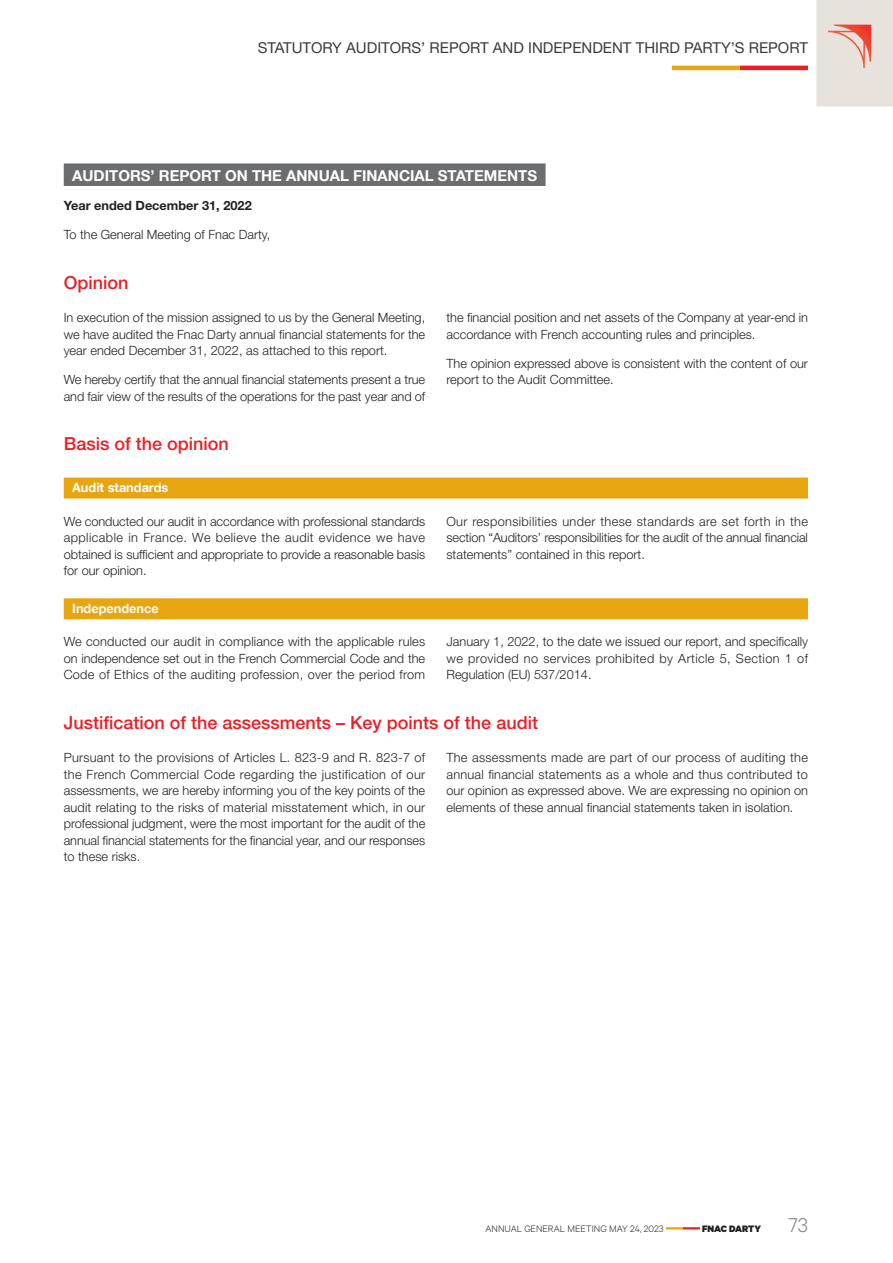
<style>
.page{position:relative;width:893px;height:1263px;background:#fff}
.page>*{position:absolute;margin:0;border:0;box-sizing:border-box;transform-origin:0 0}
.t1{font:500 18px "Helvetica Neue LT Std";color:#ee1d23}
.t2{font:15px "Helvetica Neue LT Std";color:#3c3b3c}
.t3{font:700 15px "Helvetica Neue LT Com";color:#fff}
.t4{font:300 12.75px/16.5px "Helvetica Neue LT Std";color:#231f20;text-align:justify}
.t5{font:700 12.75px "Helvetica Neue LT Com";color:#fff}
.t6{font:700 12.75px "Helvetica Neue LT Std";color:#231f20}
.t7{font:300 10.5px "Calibre";color:#231f20}
.t8{font:900 10.5px "Calibre";color:#231f20}
.s1{font-weight:300;font-size:22.5px;color:#808285}
</style>
<div class="page">
<svg style="left:666px;top:1227px;width:34px;height:2px"></svg>
<hr style="left:672px;top:66px;width:68px;height:4px;background:#e7a512">
<hr style="left:740px;top:66px;width:68px;height:4px;background:#ee1d23">
<svg style="left:816px;top:0;width:77px;height:106px"></svg>
<div style="left:64px;top:163px;width:482px;height:23px;background:#6c6d70"></div>
<div style="left:64px;top:478px;width:744px;height:21px;background:#e7a512"></div>
<div style="left:64px;top:598px;width:744px;height:21px;background:#e7a512"></div>
<p class="t2" style="left:258px;top:43px;width:552px">STATUTORY AUDITORS’ REPORT AND INDEPENDENT THIRD PARTY’S REPORT</p>
<p class="t3" style="left:72px;top:170px;width:466px">AUDITORS’ REPORT ON THE ANNUAL FINANCIAL STATEMENTS</p>
<p class="t6" style="left:64px;top:201px;width:189px">Year ended December 31, 2022</p>
<p class="t4" style="left:64px;top:228px;width:208px">To the General Meeting of Fnac Darty,</p>
<h1 class="t1" style="left:64px;top:276px;width:66px">Opinion</h1>
<p class="t4" style="left:64px;top:311px;width:363px">In execution of the mission assigned to us by the General Meeting, we have audited the Fnac Darty annual financial statements for the year ended December 31, 2022, as attached to this report.</p>
<p class="t4" style="left:64px;top:373px;width:363px">We hereby certify that the annual financial statements present a true and fair view of the results of the operations for the past year and of</p>
<p class="t4" style="left:446px;top:311px;width:363px">the financial position and net assets of the Company at year-end in accordance with French accounting rules and principles.</p>
<p class="t4" style="left:446px;top:357px;width:363px">The opinion expressed above is consistent with the content of our report to the Audit Committee.</p>
<h1 class="t1" style="left:64px;top:437px;width:167px">Basis of the opinion</h1>
<p class="t5" style="left:72px;top:483px;width:98px">Audit standards</p>
<p class="t4" style="left:64px;top:514px;width:363px">We conducted our audit in accordance with professional standards applicable in France. We believe the audit evidence we have obtained is sufficient and appropriate to provide a reasonable basis for our opinion.</p>
<p class="t4" style="left:446px;top:514px;width:363px">Our responsibilities under these standards are set forth in the section “Auditors’ responsibilities for the audit of the annual financial statements” contained in this report.</p>
<p class="t5" style="left:72px;top:604px;width:88px">Independence</p>
<p class="t4" style="left:64px;top:635px;width:363px">We conducted our audit in compliance with the applicable rules on independence set out in the French Commercial Code and the Code of Ethics of the auditing profession, over the period from</p>
<p class="t4" style="left:446px;top:635px;width:363px">January 1, 2022, to the date we issued our report, and specifically we provided no services prohibited by Article 5, Section 1 of Regulation (EU) 537/2014.</p>
<h1 class="t1" style="left:64px;top:716px;width:476px">Justification of the assessments – Key points of the audit</h1>
<p class="t4" style="left:64px;top:751px;width:363px">Pursuant to the provisions of Articles L. 823-9 and R. 823-7 of the French Commercial Code regarding the justification of our assessments, we are hereby informing you of the key points of the audit relating to the risks of material misstatement which, in our professional judgment, were the most important for the audit of the annual financial statements for the financial year, and our responses to these risks.</p>
<p class="t4" style="left:446px;top:751px;width:363px">The assessments made are part of our process of auditing the annual financial statements as a whole and thus contributed to our opinion as expressed above. We are expressing no opinion on elements of these annual financial statements taken in isolation.</p>
<p class="t7" style="left:485px;top:1224px;width:180px">ANNUAL GENERAL MEETING MAY 24, 2023</p>
<p class="t8" style="left:702px;top:1224px;width:107px">FNAC DARTY <span class="s1">73</span></p>
</div>
